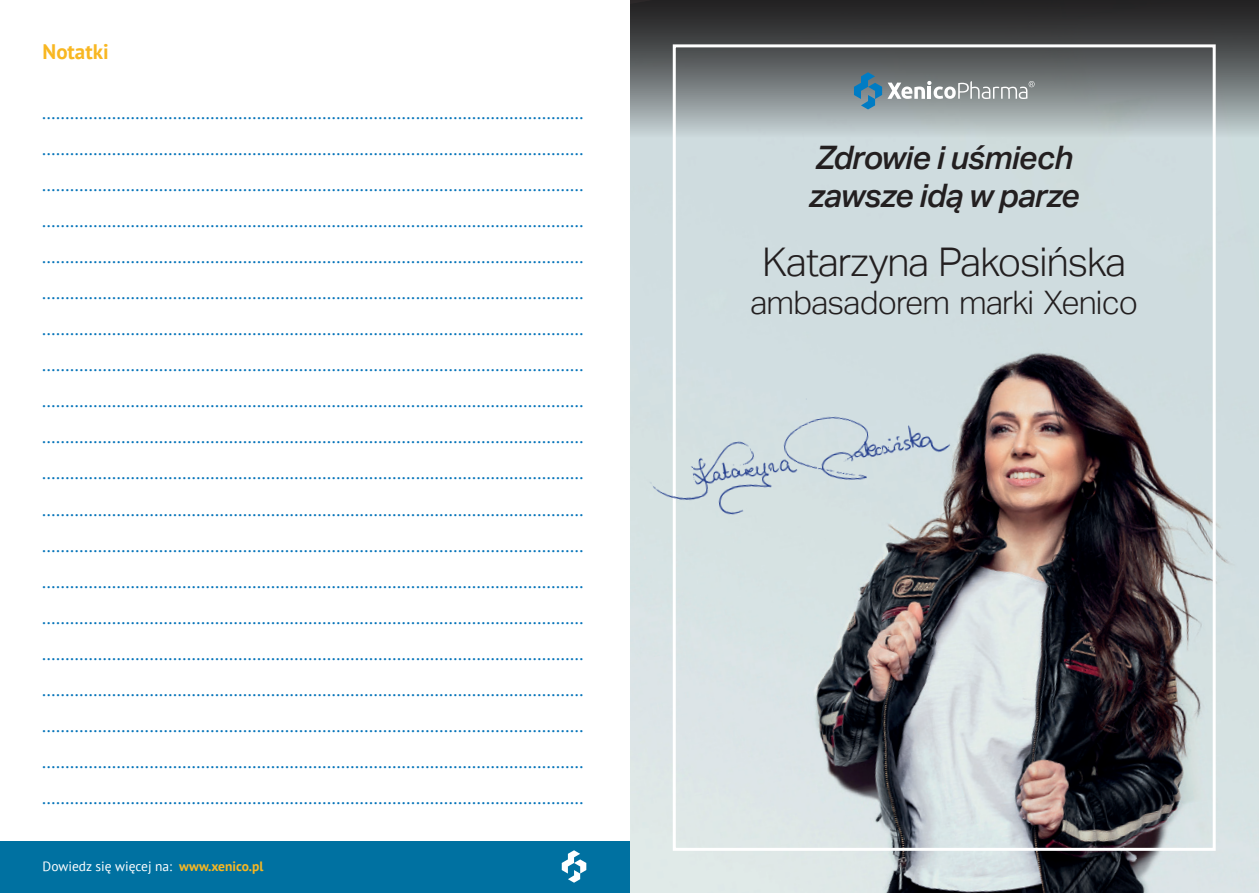
<style>
.page{position:relative;width:1259px;height:893px;background:#fff}
.page>*{position:absolute;margin:0;border:0;box-sizing:border-box;transform-origin:0 0}
.t1{font:300 39.6px "Aktiv Grotesk";letter-spacing:-.025em;color:#231f20}
.t2{font:italic 500 32.4px/37.8px "Aktiv Grotesk";letter-spacing:-.025em;color:#231f20}
.t3{font:300 32.4px "Aktiv Grotesk";letter-spacing:-.025em;color:#231f20}
.t4{font:700 21px "PT Sans";color:#f8b722}
.t5{font:700 13.5px "PT Sans";color:#0473b9}
.t6{font:13.5px "PT Sans";color:#fff}
.s1{font-weight:700;color:#f8b722}
</style>
<div class="page">
<img style="left:629px;top:149px;width:630px;height:744px">
<svg style="left:630px;top:0;width:629px;height:149px;background:#707577"></svg>
<svg style="left:854px;top:72px;width:180px;height:37px;background:#879499"></svg>
<div style="left:673px;top:44px;width:542px;height:807px;border:3px solid #fff"></div>
<img style="left:632px;top:370px;width:331px;height:165px">
<div style="left:0;top:841px;width:629px;height:52px;background:#0071a1"></div>
<svg style="left:562px;top:850px;width:24px;height:33px"></svg>
<p class="t4" style="left:43px;top:37px;width:68px">Notatki</p>
<p class="t5" style="left:43px;top:106px;width:542px">....................................................................................................................</p>
<p class="t5" style="left:43px;top:142px;width:542px">....................................................................................................................</p>
<p class="t5" style="left:43px;top:178px;width:542px">....................................................................................................................</p>
<p class="t5" style="left:43px;top:214px;width:542px">....................................................................................................................</p>
<p class="t5" style="left:43px;top:250px;width:542px">....................................................................................................................</p>
<p class="t5" style="left:43px;top:286px;width:542px">....................................................................................................................</p>
<p class="t5" style="left:43px;top:322px;width:542px">....................................................................................................................</p>
<p class="t5" style="left:43px;top:358px;width:542px">....................................................................................................................</p>
<p class="t5" style="left:43px;top:394px;width:542px">....................................................................................................................</p>
<p class="t5" style="left:43px;top:430px;width:542px">....................................................................................................................</p>
<p class="t5" style="left:43px;top:466px;width:542px">....................................................................................................................</p>
<p class="t5" style="left:43px;top:502px;width:542px">....................................................................................................................</p>
<p class="t5" style="left:43px;top:538px;width:542px">....................................................................................................................</p>
<p class="t5" style="left:43px;top:574px;width:542px">....................................................................................................................</p>
<p class="t5" style="left:43px;top:610px;width:542px">....................................................................................................................</p>
<p class="t5" style="left:43px;top:646px;width:542px">....................................................................................................................</p>
<p class="t5" style="left:43px;top:682px;width:542px">....................................................................................................................</p>
<p class="t5" style="left:43px;top:718px;width:542px">....................................................................................................................</p>
<p class="t5" style="left:43px;top:754px;width:542px">....................................................................................................................</p>
<p class="t5" style="left:43px;top:790px;width:542px">....................................................................................................................</p>
<p class="t6" style="left:43px;top:857px;width:222px">Dowiedz się więcej na: <span class="s1">www.xenico.pl</span></p>
<h2 class="t2" style="left:809px;top:139px;width:272px">Zdrowie i uśmiech zawsze idą w parze</h2>
<h1 class="t1" style="left:762px;top:239px;width:366px">Katarzyna Pakosińska</h1>
<h2 class="t3" style="left:750px;top:284px;width:389px">ambasadorem marki Xenico</h2>
</div>
